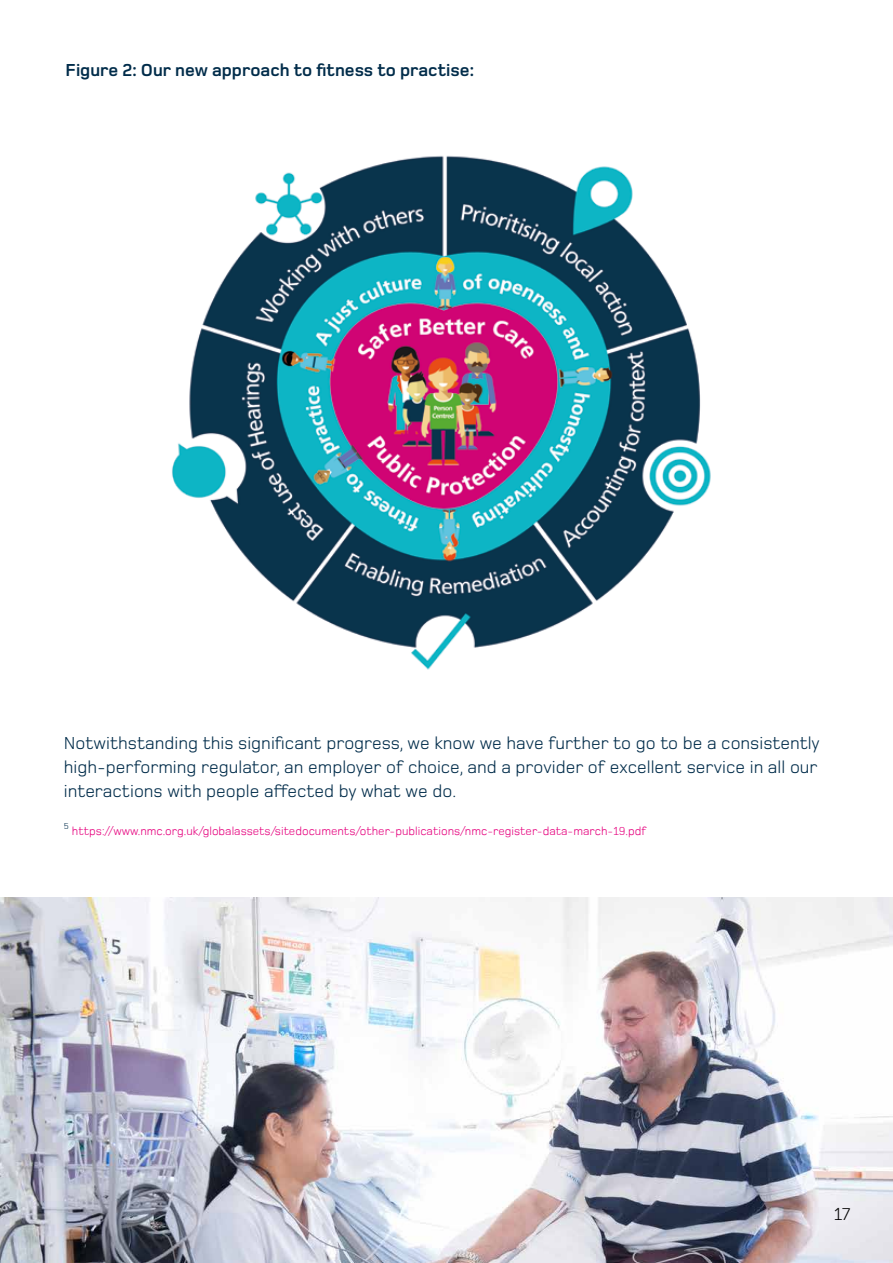
<style>
.page{position:relative;width:893px;height:1263px;background:#fff}
.page>*{position:absolute;margin:0;border:0;box-sizing:border-box;transform-origin:0 0}
.t1{font:18px/24px "Foundry Monoline OT2";color:#002c4a;text-align:justify}
.t2{font:700 18px "Foundry Monoline OT2";color:#002c4a}
.t3{font:18px "Foundry Monoline";color:#000}
.t4{font:12px "Foundry Monoline";color:#e6007e}
.t5{font:9px "Foundry Monoline";color:#002c4a}
</style>
<div class="page">
<img style="left:171px;top:155px;width:540px;height:515px">
<img style="left:0;top:898px;width:893px;height:365px">
<p class="t2" style="left:66px;top:58px;width:410px">Figure 2: Our new approach to fitness to practise:</p>
<p class="t1" style="left:64px;top:729px;width:757px">Notwithstanding this significant progress, we know we have further to go to be a consistently high-performing regulator, an employer of choice, and a provider of excellent service in all our interactions with people affected by what we do.</p>
<p class="t5" style="left:64px;top:821px;width:7px">5</p>
<p class="t4" style="left:72px;top:825px;width:576px">https://www.nmc.org.uk/globalassets/sitedocuments/other-publications/nmc-register-data-march-19.pdf</p>
<p class="t3" style="left:834px;top:1204px;width:18px">17</p>
</div>
